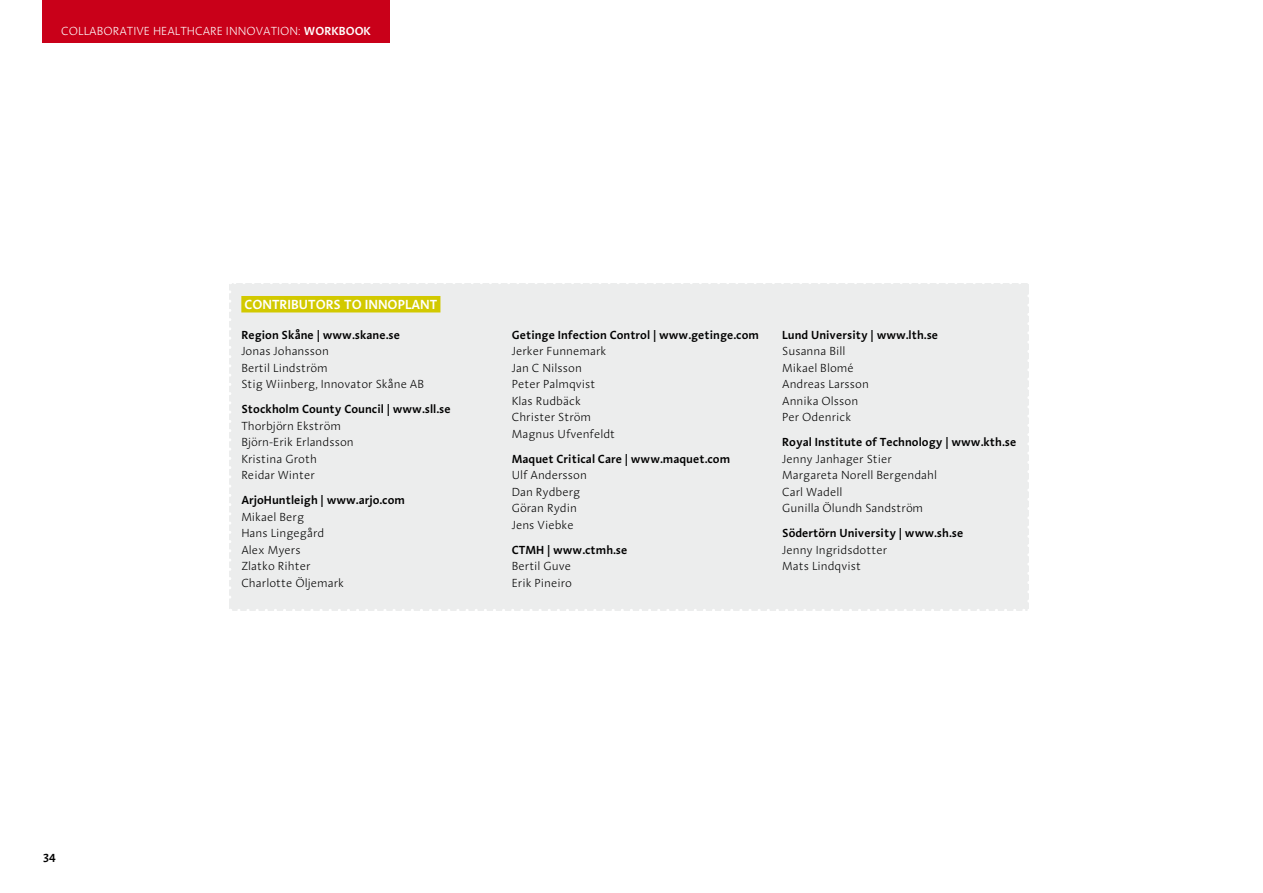
<style>
.page{position:relative;width:1263px;height:893px;background:#fff}
.page>*{position:absolute;margin:0;border:0;box-sizing:border-box;transform-origin:0 0}
.t1{font:600 13.5px "Linotype Aroma";color:#fff}
.t2{font:300 12px/16.5px "Linotype Aroma";color:#000}
.t3{font:600 12px "Linotype Aroma";color:#000}
.t4{font:300 12px "Linotype Aroma";color:#fff}
.t5{font:600 12px "Linotype Aroma";color:#fff}
.s1{font-weight:300}
</style>
<div class="page">
<div style="left:43px;top:0;width:347px;height:43px;background:#c90019"></div>
<div style="left:230px;top:283px;width:799px;height:327px;background:#eceded"></div>
<svg style="left:229px;top:292px;width:2px;height:318px"></svg>
<svg style="left:239px;top:609px;width:790px;height:2px"></svg>
<svg style="left:1028px;top:283px;width:1px;height:318px"></svg>
<svg style="left:230px;top:283px;width:790px;height:1px"></svg>
<div style="left:241px;top:296px;width:199px;height:16px;background:#d2c900"></div>
<p class="t4" style="left:61px;top:24px;width:194px">COLLABORATIVE HEALTHCARE i nnovatio</p>
<p class="t5" style="left:290px;top:23px;width:83px"><span class="s1">n:</span> WORKBOOK</p>
<p class="t3" style="left:43px;top:848px;width:15px">34</p>
<p class="t1" style="left:244px;top:295px;width:194px">CONTRIBUTORS TO INNOPLANT</p>
<p class="t3" style="left:241px;top:327px;width:160px">Region Skåne | www.skane.se</p>
<p class="t2" style="left:241px;top:343px;width:184px">Jonas Johansson<br>Bertil Lindström<br>Stig Wiinberg, Innovator Skåne AB</p>
<p class="t3" style="left:241px;top:401px;width:211px">Stockholm County Council | www.sll.se</p>
<p class="t2" style="left:241px;top:417px;width:114px">Thorbjörn Ekström<br>Björn-Erik Erlandsson<br>Kristina Groth<br>Reidar Winter</p>
<p class="t3" style="left:241px;top:492px;width:165px">ArjoHuntleigh | www.arjo.com</p>
<p class="t2" style="left:241px;top:508px;width:104px">Mikael Berg<br>Hans Lingegård<br>Alex Myers<br>Zlatko Rihter<br>Charlotte Öljemark</p>
<p class="t3" style="left:512px;top:327px;width:249px">Getinge Infection Control | www.getinge.com</p>
<p class="t2" style="left:512px;top:343px;width:105px">Jerker Funnemark<br>Jan C N ilsson<br>Peter Palmqvist<br>Klas Rudbäck<br>Christer Ström<br>Magnus Ufvenfeldt</p>
<p class="t3" style="left:512px;top:451px;width:220px">Maquet Critical Care | www.maquet.com</p>
<p class="t2" style="left:512px;top:467px;width:77px">Ulf Andersson<br>Dan Rydberg<br>Göran Rydin<br>Jens Viebke</p>
<p class="t3" style="left:512px;top:542px;width:117px">CTMH | www.ctmh.se</p>
<p class="t2" style="left:512px;top:558px;width:62px">Bertil Guve<br>Erik Pineiro</p>
<p class="t3" style="left:782px;top:327px;width:158px">Lund University | www.lth.se</p>
<p class="t2" style="left:782px;top:343px;width:88px">Susanna Bill<br>Mikael Blomé<br>Andreas Larsson<br>Annika Olsson<br>Per Odenrick</p>
<p class="t3" style="left:782px;top:434px;width:236px">Royal Institute of Technology | www.kth.se</p>
<p class="t2" style="left:782px;top:450px;width:156px">Jenny Janhager Stier<br>Margareta Norell Bergendahl<br>Carl Wadell<br>Gunilla Ölundh Sandström</p>
<p class="t3" style="left:782px;top:525px;width:183px">Södertörn University | www.sh.se</p>
<p class="t2" style="left:782px;top:541px;width:107px">Jenny Ingridsdotter<br>Mats Lindqvist</p>
</div>
